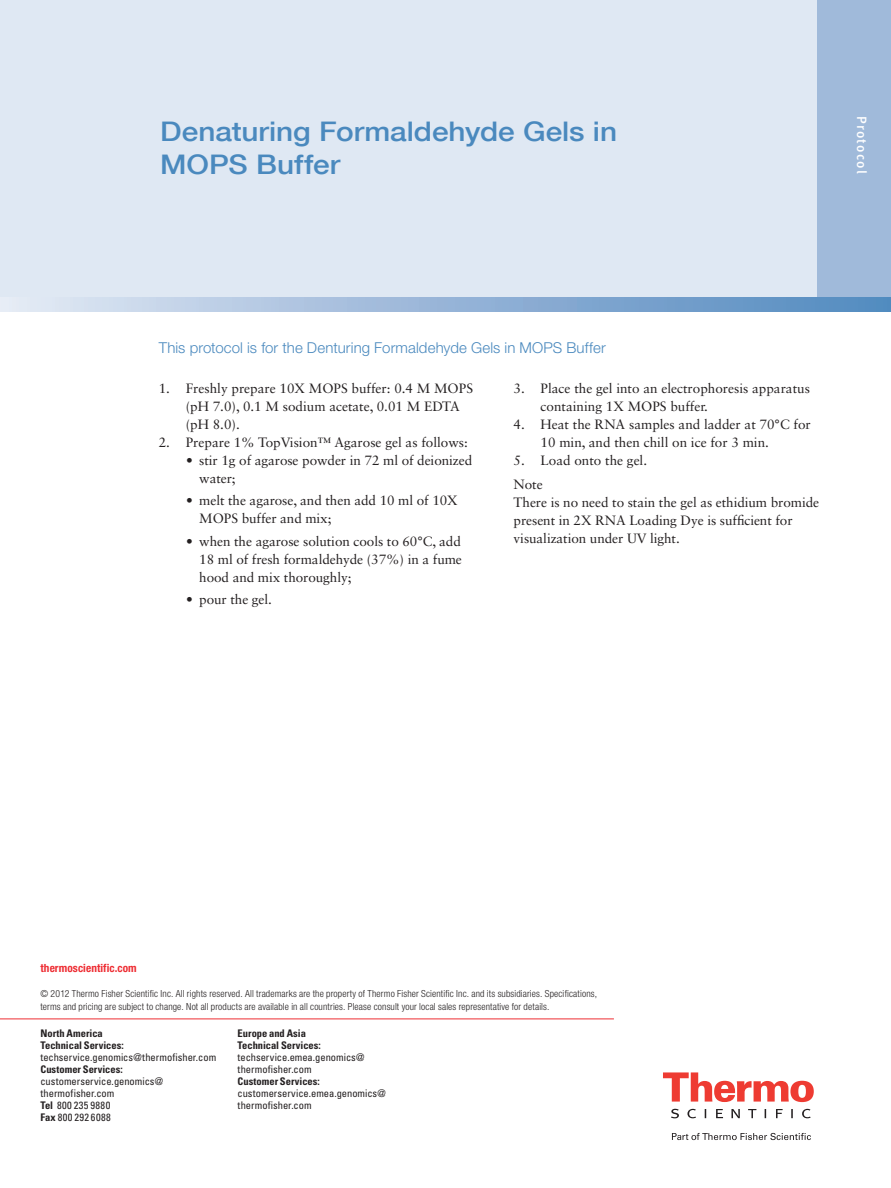
<style>
.page{position:relative;width:891px;height:1188px;background:#fff}
.page>*{position:absolute;margin:0;border:0;box-sizing:border-box;transform-origin:0 0}
.t1{font:500 27px/33px "Helvetica Neue LT Com";color:#4a89be;scale:1.1 1}
.Headline_2_BLUE{font:300 15px "Helvetica Neue LT Std";letter-spacing:.005em;color:#4a89be}
.Body_copy{font:13.5px/18px "Sabon LT Std";letter-spacing:-.005em;color:#231f20}
.t2{font:500 13.5px "Meta OT";letter-spacing:.095em;color:#fff}
.Note{font:13.5px "Sabon LT Std";color:#231f20}
.t3{font:700 condensed 11.25px "Helvetica Neue LT Std";letter-spacing:.01em;color:#ee2d33}
.t4{font:condensed 10.5px/12px "Univers LT Std";color:#231f20}
.t5{font:700 condensed 10.5px/12px "Univers LT Std";color:#231f20}
.t6{font:300 condensed 9.75px/12.8px "Helvetica Neue LT Std";letter-spacing:.015em;color:#231f20}
.s1{font-weight:700}
</style>
<div class="page">
<div style="left:0;top:0;width:891px;height:303px;background:#dfe8f3"></div>
<div style="left:817px;top:0;width:74px;height:303px;background:#a0bada"></div>
<svg style="left:0;top:297px;width:891px;height:15px;background:#98b7d8"></svg>
<hr style="left:0;top:1019px;width:614px;height:1px;background:#ee2d33">
<svg style="left:663px;top:1072px;width:151px;height:30px"></svg>
<svg style="left:671px;top:1109px;width:140px;height:9px"></svg>
<svg style="left:672px;top:1133px;width:139px;height:7px"></svg>
<p class="t1" style="left:160px;top:114px;width:417px">Denaturing Formaldehyde Gels in<br>MOPS Buffer</p>
<p class="t2" style="left:870px;top:116px;width:60px;rotate:90deg">Protocol</p>
<p class="Headline_2_BLUE" style="left:159px;top:339px;width:448px">This protocol is for the Denturing Formaldehyde Gels in MOPS Buffer</p>
<p class="Body_copy" style="left:186px;top:379px;width:289px;text-indent:-27px">1. Freshly prepare 10X MOPS buffer: 0.4 M MOPS (pH 7.0), 0.1 M sodium acetate, 0.01 M EDTA (pH 8.0).</p>
<p class="Body_copy" style="left:159px;top:433px;width:311px">2. Prepare 1% TopVision™ Agarose gel as follows:</p>
<p class="Body_copy" style="left:199px;top:451px;width:274px;text-indent:-13px">• stir 1g of agarose powder in 72 ml of deionized water;</p>
<p class="Body_copy" style="left:199px;top:491px;width:260px;text-indent:-13px">• melt the agarose, and then add 10 ml of 10X<br>MOPS buffer and mix;</p>
<p class="Body_copy" style="left:199px;top:532px;width:264px;text-align:justify;text-indent:-13px">• when the agarose solution cools to 60°C, add 18 ml of fresh formaldehyde (37%) in a fume hood and mix thoroughly;</p>
<p class="Body_copy" style="left:186px;top:590px;width:87px">• pour the gel.</p>
<p class="Body_copy" style="left:541px;top:379px;width:271px;text-indent:-27px">3. Place the gel into an electrophoresis apparatus containing 1X MOPS buffer.</p>
<p class="Body_copy" style="left:541px;top:415px;width:272px;text-indent:-27px">4. Heat the RNA samples and ladder at 70°C for<br>10 min, and then chill on ice for 3 min.</p>
<p class="Body_copy" style="left:514px;top:451px;width:135px">5. Load onto the gel.</p>
<p class="Note" style="left:514px;top:477px;width:31px">Note</p>
<p class="Body_copy" style="left:514px;top:494px;width:307px">There is no need to stain the gel as ethidium bromide present in 2X RNA Loading Dye is sufficient for visualization under UV light.</p>
<p class="t3" style="left:40px;top:962px;width:98px">thermoscientific.com</p>
<p class="t6" style="left:40px;top:987px;width:558px">© 2012 Thermo Fisher Scientific Inc. All rights reserved. All trademarks are the property of Thermo Fisher Scientific Inc. and its subsidiaries. Specifications, terms and pricing are subject to change. Not all products are available in all countries. Please consult your local sales representative for details.</p>
<p class="t5" style="left:40px;top:1027px;width:85px">North America<br>Technical Services:</p>
<p class="t4" style="left:40px;top:1051px;width:177px">techservice.genomics@thermofisher.com</p>
<p class="t5" style="left:40px;top:1063px;width:84px">Customer Services:</p>
<p class="t4" style="left:40px;top:1075px;width:124px">customerservice.genomics@ thermofisher.com<br><span class="s1">Tel</span> 800 235 9880<br><span class="s1">Fax</span> 800 292 6088</p>
<p class="t5" style="left:238px;top:1027px;width:85px">Europe and Asia<br>Technical Services:</p>
<p class="t4" style="left:238px;top:1051px;width:128px">techservice.emea.genomics@ thermofisher.com</p>
<p class="t5" style="left:238px;top:1075px;width:84px">Customer Services:</p>
<p class="t4" style="left:238px;top:1087px;width:150px">customerservice.emea.genomics@ thermofisher.com</p>
</div>
